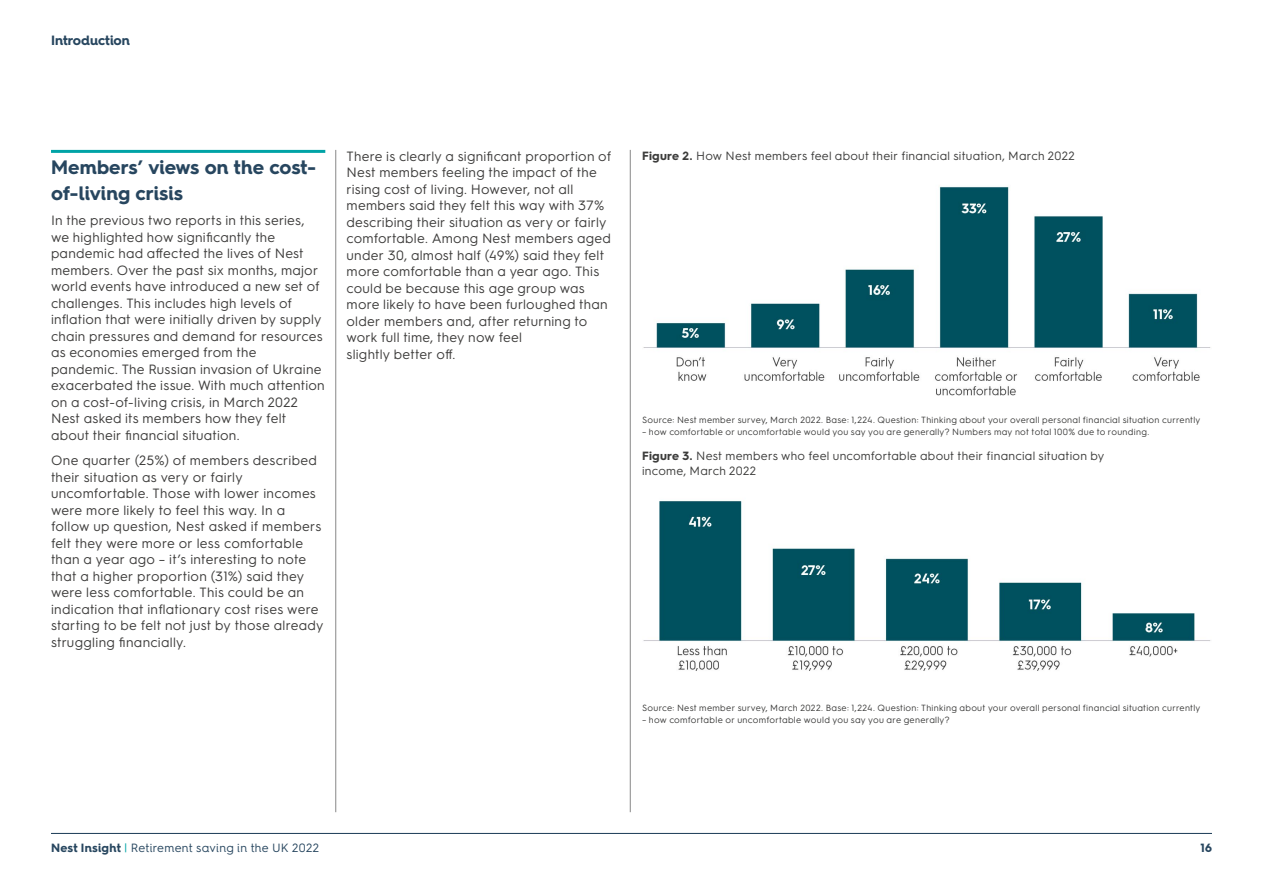
<style>
.page{position:relative;width:1263px;height:893px;background:#fff}
.page>*{position:absolute;margin:0;border:0;box-sizing:border-box;transform-origin:0 0}
.Subheading_L1_13_17p{font:700 19.5px/25.5px "Hurme Geometric Sans 4";color:#27465f}
.Body_Text_9_11pt___6{font:13.5px/16.5px "Hurme Geometric Sans 3";letter-spacing:.02em;color:#3d3c3b}
.t1{font:700 13.5px "Hurme Geometric Sans 4";color:#27465f}
.Chart_name_8_10pt{font:12px/15px "Hurme Geometric Sans 3";letter-spacing:.02em;color:#3c3c3b}
.t2{font:12px "Hurme Geometric Sans 4";letter-spacing:.015em;color:#27465f}
.t3{font:700 12px "Hurme Geometric Sans 4";color:#27465f}
.Chart_source_6_8pt{font:9px "Hurme Geometric Sans 3";letter-spacing:.03em;color:#3c3c3b}
.s1{font-weight:700}
.s2{color:#00a3a6}
</style>
<div class="page">
<hr style="left:335px;top:150px;width:1px;height:662px;background:#878787">
<hr style="left:630px;top:150px;width:1px;height:662px;background:#878787">
<hr style="left:51px;top:833px;width:1161px;height:1px;background:#27465f">
<hr style="left:51px;top:150px;width:274px;height:3px;background:#00a3a6">
<img style="left:643px;top:186px;width:568px;height:210px">
<img style="left:643px;top:501px;width:568px;height:170px">
<p class="t1" style="left:51px;top:31px;width:80px">Introduction</p>
<h1 class="Subheading_L1_13_17p" style="left:51px;top:154px;width:266px">Members’ views on the cost&shy;of-living crisis</h1>
<p class="Body_Text_9_11pt___6" style="left:51px;top:211px;width:275px">In the previous two reports in this series, we highlighted how significantly the pandemic had affected the lives of Nest members. Over the past six months, major world events have introduced a new set of challenges. This includes high levels of inflation that were initially driven by supply chain pressures and demand for resources as economies emerged from the pandemic. The Russian invasion of Ukraine exacerbated the issue. With much attention on a cost-of-living crisis, in March 2022<br>Nest asked its members how they felt about their financial situation.</p>
<p class="Body_Text_9_11pt___6" style="left:51px;top:451px;width:274px">One quarter (25%) of members described their situation as very or fairly uncomfortable. Those with lower incomes were more likely to feel this way. In a follow up question, Nest asked if members felt they were more or less comfortable than a year ago – it’s interesting to note that a higher proportion (31%) said they were less comfortable. This could be an indication that inflationary cost rises were starting to be felt not just by those already struggling financially.</p>
<p class="Body_Text_9_11pt___6" style="left:347px;top:147px;width:266px">There is clearly a significant proportion of Nest members feeling the impact of the rising cost of living. However, not all members said they felt this way with 37% describing their situation as very or fairly comfortable. Among Nest members aged under 30, almost half (49%) said they felt more comfortable than a year ago. This could be because this age group was more likely to have been furloughed than older members and, after returning to work full time, they now feel<br>slightly better off.</p>
<h2 class="Chart_name_8_10pt" style="left:642px;top:148px;width:434px"><span class="s1">Figure 2.</span> How Nest members feel about their financial situation, March 2022</h2>
<p class="Chart_source_6_8pt" style="left:642px;top:413px;width:560px">Source: Nest member survey, March 2022. Base: 1,224. Question: Thinking about your overall personal financial situation currently</p>
<p class="Chart_source_6_8pt" style="left:642px;top:425px;width:509px">– how comfortable or uncomfortable would you say you are generally? Numbers may not total 100% due to rounding.</p>
<h2 class="Chart_name_8_10pt" style="left:642px;top:448px;width:464px"><span class="s1">Figure 3.</span> Nest members who feel uncomfortable about their financial situation by income, March 2022</h2>
<p class="Chart_source_6_8pt" style="left:642px;top:702px;width:560px">Source: Nest member survey, March 2022. Base: 1,224. Question: Thinking about your overall personal financial situation currently</p>
<p class="Chart_source_6_8pt" style="left:642px;top:714px;width:309px">– how comfortable or uncomfortable would you say you are generally?</p>
<p class="t2" style="left:51px;top:839px;width:270px"><span class="s1">Nest Insight</span> <span class="s2">|</span> Retirement saving in the UK 2022</p>
<p class="t3" style="left:1200px;top:839px;width:13px">16</p>
</div>
